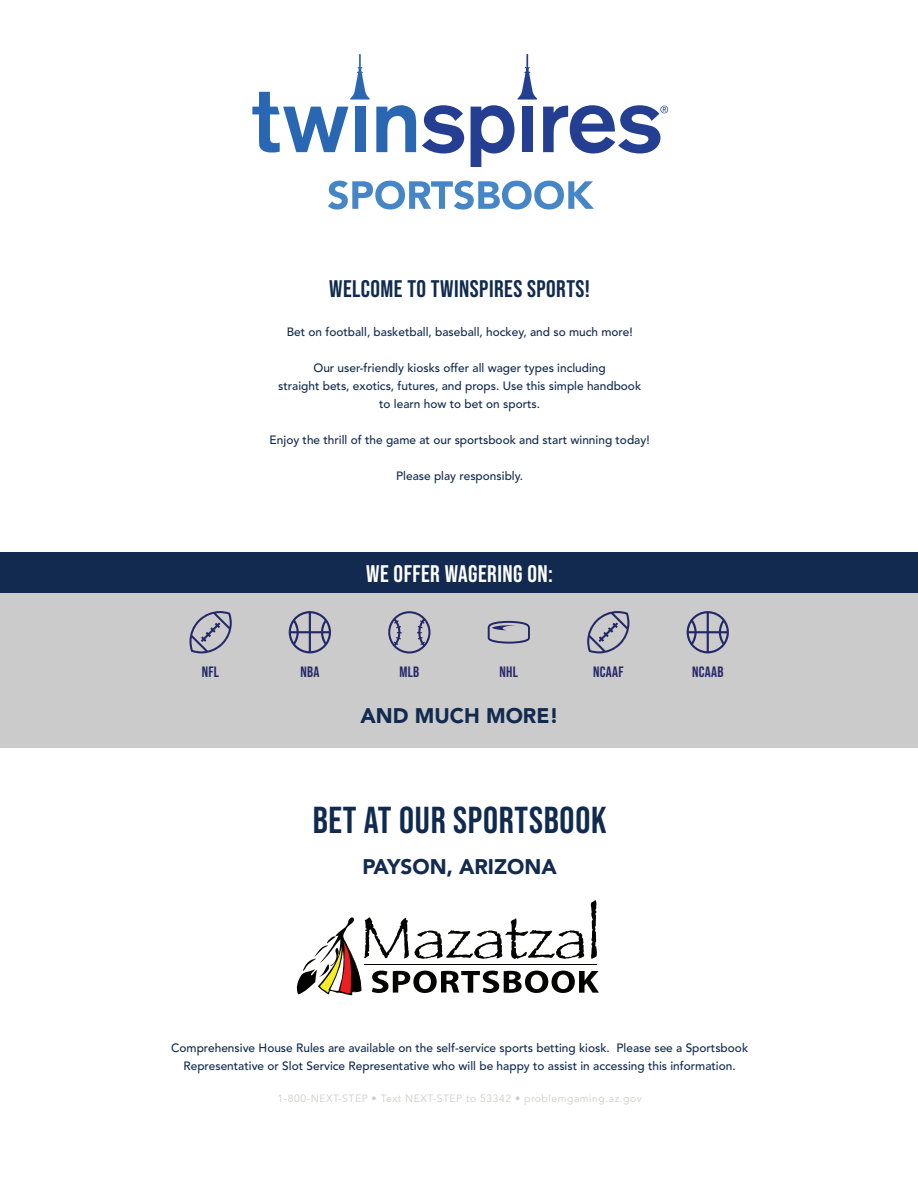
<style>
.page{position:relative;width:918px;height:1188px;background:#fff}
.page>*{position:absolute;margin:0;border:0;box-sizing:border-box;transform-origin:0 0}
.t1{font:700 37.5px "Bebas Neue Pro";letter-spacing:.02em;color:#112a4f}
.t2{font:700 24px "Bebas Neue Pro";letter-spacing:.02em;color:#112a4f}
.t3{font:700 24px "Bebas Neue Pro";letter-spacing:.02em;color:#fff}
.t4{font:900 21px "Avenir";color:#122a4f}
.t5{font:700 15px "Bebas Neue Pro";letter-spacing:.02em;color:#242768}
.t6{font:500 12px/18px "Avenir";color:#122a4f;text-align:center}
.t7{font:10.5px "Avenir";letter-spacing:.05em;color:#ceccca}
</style>
<div class="page">
<div style="left:0;top:561px;width:918px;height:187px;background:#cbcbcb"></div>
<svg style="left:189px;top:611px;width:43px;height:42px"></svg>
<svg style="left:289px;top:611px;width:42px;height:42px"></svg>
<svg style="left:388px;top:611px;width:42px;height:43px"></svg>
<svg style="left:587px;top:611px;width:42px;height:42px"></svg>
<svg style="left:687px;top:611px;width:42px;height:42px"></svg>
<svg style="left:488px;top:621px;width:42px;height:23px"></svg>
<div style="left:0;top:552px;width:918px;height:41px;background:#122a4f"></div>
<svg style="left:376px;top:105px;width:40px;height:47px"></svg>
<svg style="left:422px;top:105px;width:42px;height:49px"></svg>
<svg style="left:471px;top:54px;width:66px;height:113px"></svg>
<svg style="left:252px;top:54px;width:118px;height:99px"></svg>
<svg style="left:543px;top:105px;width:125px;height:49px"></svg>
<svg style="left:328px;top:181px;width:266px;height:29px"></svg>
<svg style="left:296px;top:900px;width:303px;height:95px"></svg>
<h2 class="t2" style="left:329px;top:275px;width:262px">WELCOME TO TWINSPIRES SPORTS!</h2>
<p class="t6" style="left:287px;top:323px;width:348px">Bet on football, basketball, baseball, hockey, and so much more!</p>
<p class="t6" style="left:278px;top:359px;width:365px">Our user-friendly kiosks offer all wager types including<br>straight bets, exotics, futures, and props. Use this simple handbook to learn how to bet on sports.</p>
<p class="t6" style="left:270px;top:431px;width:382px">Enjoy the thrill of the game at our sportsbook and start winning today!</p>
<p class="t6" style="left:396px;top:467px;width:128px">Please play responsibly.</p>
<h2 class="t3" style="left:366px;top:560px;width:188px">WE OFFER WAGERING ON:</h2>
<p class="t5" style="left:202px;top:664px;width:19px">NFL</p>
<p class="t5" style="left:300px;top:664px;width:21px">NBA</p>
<p class="t5" style="left:399px;top:664px;width:21px">MLB</p>
<p class="t5" style="left:500px;top:664px;width:20px">NHL</p>
<p class="t5" style="left:593px;top:664px;width:32px">NCAAF</p>
<p class="t5" style="left:692px;top:664px;width:33px">NCAAB</p>
<h3 class="t4" style="left:361px;top:703px;width:200px">AND MUCH MORE!</h3>
<h1 class="t1" style="left:313px;top:799px;width:295px">BET AT OUR SPORTSBOOK</h1>
<h3 class="t4" style="left:362px;top:854px;width:196px">PAYSON, ARIZONA</h3>
<p class="t6" style="left:171px;top:1040px;width:579px">Comprehensive House Rules are available on the self-service sports betting kiosk. Please see a Sportsbook<br>Representative or Slot Service Representative who will be happy to assist in accessing this information.</p>
<p class="t7" style="left:278px;top:1093px;width:366px">1-800-NEXT-STEP • Text NEXT-STEP to 53342 • problemgaming.az.gov</p>
</div>
